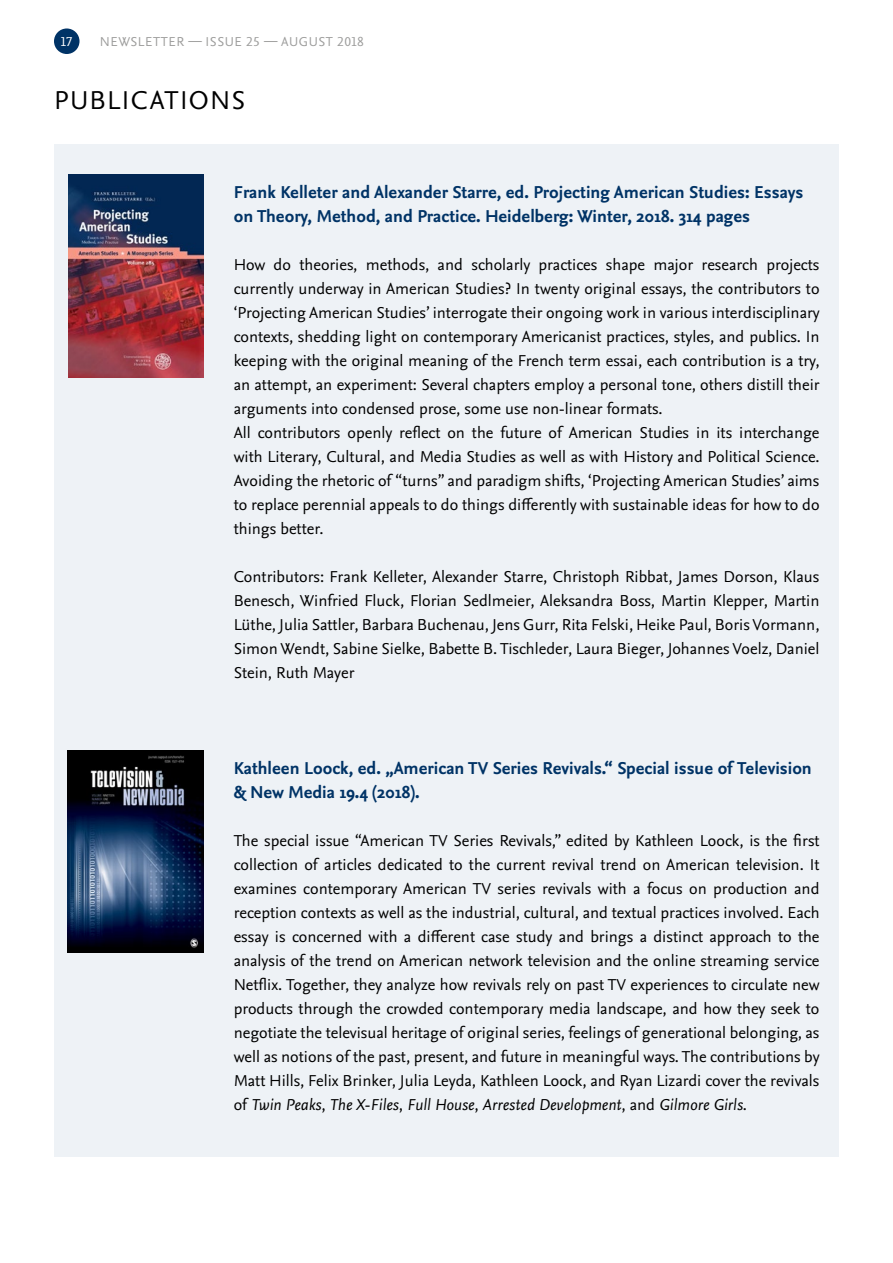
<style>
.page{position:relative;width:893px;height:1263px;background:#fff}
.page>*{position:absolute;margin:0;border:0;box-sizing:border-box;transform-origin:0 0}
.t1{font:27px "Nexus Sans Pro";letter-spacing:.045em;color:#000}
.t2{font:700 18px/24px "Nexus Sans Pro";color:#036}
.t3{font:16.5px/24px "Nexus Sans Pro";color:#000;text-align:justify}
.t4{font:13.5px "Nexus Sans Pro";letter-spacing:.04em;color:#9d9d9c}
.t5{font:13.5px "Nexus Sans Pro";color:#fff}
.s1{font-style:italic}
</style>
<div class="page">
<div style="left:54px;top:28px;width:26px;height:26px;background:#036;border-radius:50%"></div>
<div style="left:54px;top:144px;width:785px;height:1012px;background:#eef2f6"></div>
<img style="left:68px;top:174px;width:135px;height:203px">
<img style="left:68px;top:750px;width:136px;height:202px">
<p class="t5" style="left:61px;top:31px;width:13px">17</p>
<p class="t4" style="left:100px;top:32px;width:266px">NEWSLETTER — ISSUE 25 — AUGUST 2018</p>
<h1 class="t1" style="left:54px;top:80px;width:193px">PUBLICATIONS</h1>
<p class="t2" style="left:234px;top:179px;width:571px">Frank Kelleter and Alexander Starre, ed. Projecting American Studies: Essays on Theory, Method, and Practice. Heidelberg: Winter, 2018. 314 pages</p>
<p class="t3" style="left:234px;top:252px;width:588px;text-align:left">How do theories, methods, and scholarly practices shape major research projects currently underway in American Studies? In twenty original essays, the contributors to ‘Projecting American Studies’ interrogate their ongoing work in various interdisciplinary contexts, shedding light on contemporary Americanist practices, styles, and publics. In keeping with the original meaning of the French term essai, each contribution is a try, an attempt, an experiment: Several chapters employ a personal tone, others distill their arguments into condensed prose, some use non-linear formats.<br>All contributors openly reflect on the future of American Studies in its interchange with Literary, Cultural, and Media Studies as well as with History and Political Science.<br>Avoiding the rhetoric of “turns” and paradigm shifts, ‘Projecting American Studies’ aims to replace perennial appeals to do things differently with sustainable ideas for how to do things better.</p>
<p class="t3" style="left:234px;top:564px;width:587px">Contributors: Frank Kelleter, Alexander Starre, Christoph Ribbat, James Dorson, Klaus Benesch, Winfried Fluck, Florian Sedlmeier, Aleksandra Boss, Martin Klepper, Martin Lüthe, Julia Sattler, Barbara Buchenau, Jens Gurr, Rita Felski, Heike Paul, Boris Vormann, Simon Wendt, Sabine Sielke, Babette B. Tischleder, Laura Bieger, Johannes Voelz, Daniel Stein, Ruth Mayer</p>
<p class="t2" style="left:234px;top:755px;width:580px">Kathleen Loock, ed. „American TV Series Revivals.“ Special issue of Television &amp; New Media 19.4 (2018).</p>
<p class="t3" style="left:234px;top:828px;width:587px">The special issue “American TV Series Revivals,” edited by Kathleen Loock, is the first collection of articles dedicated to the current revival trend on American television. It examines contemporary American TV series revivals with a focus on production and reception contexts as well as the industrial, cultural, and textual practices involved. Each essay is concerned with a different case study and brings a distinct approach to the analysis of the trend on American network television and the online streaming service Netflix. Together, they analyze how revivals rely on past TV experiences to circulate new products through the crowded contemporary media landscape, and how they seek to negotiate the televisual heritage of original series, feelings of generational belonging, as well as notions of the past, present, and future in meaningful ways. The contributions by Matt Hills, Felix Brinker, Julia Leyda, Kathleen Loock, and Ryan Lizardi cover the revivals of <span class="s1">Twin Peaks</span>, <span class="s1">The X-Files</span>, <span class="s1">Full House</span>, <span class="s1">Arrested Development</span>, and <span class="s1">Gilmore Girls</span>.</p>
</div>
